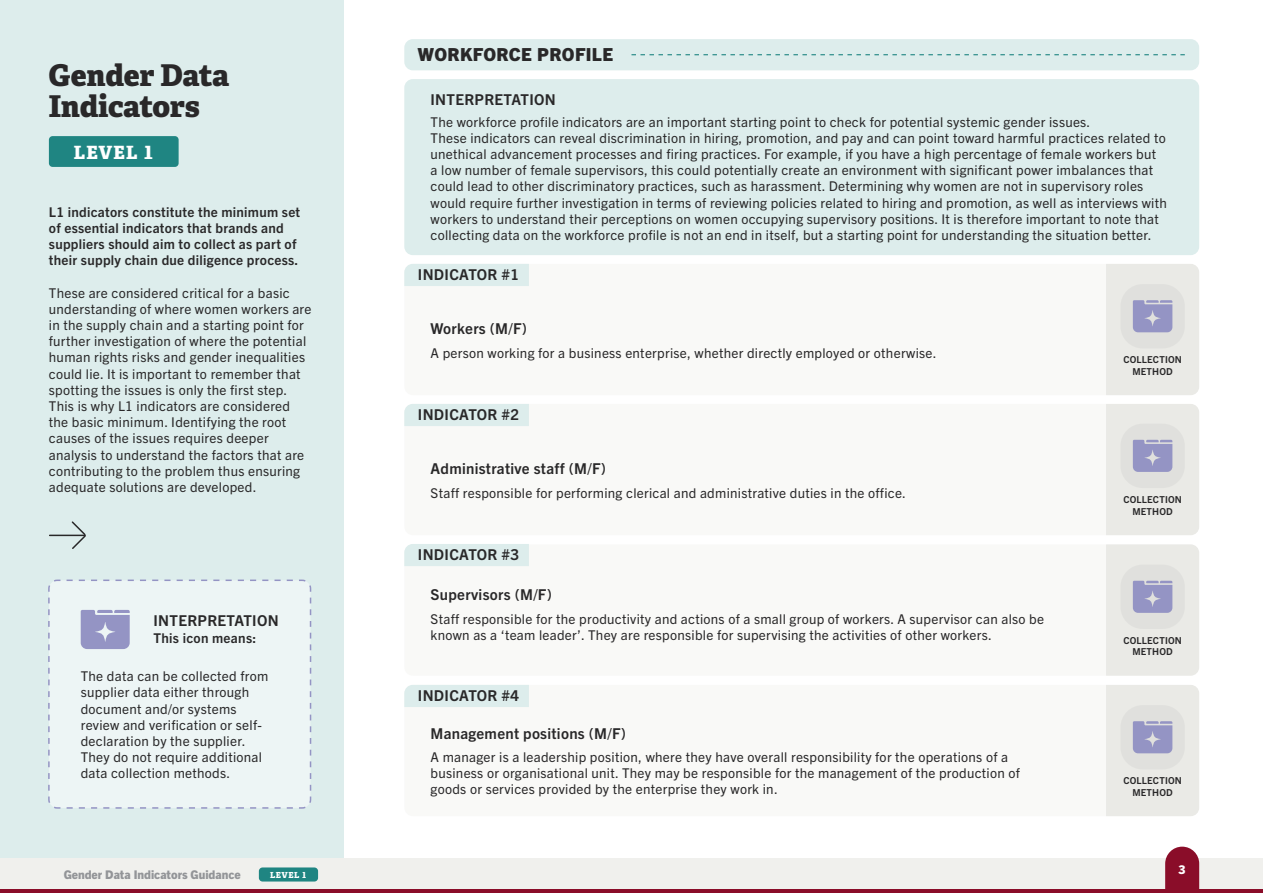
<style>
.page{position:relative;width:1263px;height:893px;background:#fff}
.page>*{position:absolute;margin:0;border:0;box-sizing:border-box;transform-origin:0 0}
.t1{font:800 30px/30.2px "Adelle";letter-spacing:-.01em;color:#292829}
.t2{font:800 18.3px "Adelle";letter-spacing:.06em;color:#fff}
.t3{font:800 18px "Trade Gothic Next LT Pro";letter-spacing:.02em;color:#292829}
.t4{font:700 15px "Trade Gothic Next LT Pro";letter-spacing:.02em;color:#292829}
.t5{font:13.5px/16.2px "Trade Gothic Next LT Pro";letter-spacing:.02em;color:#292829}
.t6{font:700 13.5px/16.2px "Trade Gothic Next LT Pro";letter-spacing:.02em;color:#292829}
.t7{font:800 12px "Trade Gothic Next LT Pro";color:#939598}
.t8{font:800 12px "Trade Gothic Next LT Pro";color:#fff}
.t9{font:700 9.6px/11.6px "Trade Gothic Next LT Pro";letter-spacing:.02em;color:#292829;text-align:center}
.t10{font:800 8.4px "Adelle";letter-spacing:.06em;color:#fff}
</style>
<div class="page">
<div style="left:0;top:0;width:343px;height:893px;background:#ddedec"></div>
<div style="left:48px;top:579px;width:264px;height:230px;background:#edf5f5"></div>
<hr style="left:50px;top:535px;width:35px;height:1px;background:#292829">
<svg style="left:70px;top:521px;width:16px;height:28px"></svg>
<div style="left:0;top:859px;width:1263px;height:34px;background:#f0f0ed"></div>
<hr style="left:0;top:890px;width:1263px;height:3px;background:#8a0d29">
<svg style="left:1165px;top:847px;width:34px;height:43px"></svg>
<div style="left:259px;top:867px;width:59px;height:14px;background:#1f8582;border-radius:4px"></div>
<div style="left:404px;top:264px;width:795px;height:131px;background:#f9f9f7;border-radius:9px"></div>
<div style="left:404px;top:404px;width:795px;height:131px;background:#f9f9f7;border-radius:9px"></div>
<div style="left:404px;top:544px;width:795px;height:132px;background:#f9f9f7;border-radius:9px"></div>
<div style="left:404px;top:685px;width:795px;height:131px;background:#f9f9f7;border-radius:9px"></div>
<div style="left:404px;top:79px;width:795px;height:176px;background:#ddedec;border-radius:9px"></div>
<div style="left:404px;top:39px;width:795px;height:31px;background:#ddedec;border-radius:9px"></div>
<div style="left:404px;top:264px;width:125px;height:22px;background:#ddedec"></div>
<div style="left:404px;top:404px;width:125px;height:22px;background:#ddedec"></div>
<div style="left:404px;top:544px;width:125px;height:22px;background:#ddedec"></div>
<div style="left:404px;top:685px;width:125px;height:22px;background:#ddedec"></div>
<svg style="left:631px;top:54px;width:554px;height:1px"></svg>
<div style="left:49px;top:136px;width:130px;height:31px;background:#1f8582;border-radius:4px"></div>
<svg style="left:1106px;top:264px;width:93px;height:131px;background:#dfdfe0"></svg>
<svg style="left:1106px;top:404px;width:93px;height:131px;background:#dfdfe0"></svg>
<svg style="left:1106px;top:545px;width:93px;height:131px;background:#dfdfe0"></svg>
<svg style="left:1106px;top:685px;width:93px;height:131px;background:#dfdfe0"></svg>
<svg style="left:81px;top:610px;width:49px;height:39px;background:#9d9dc9"></svg>
<h1 class="t1" style="left:49px;top:61px;width:182px">Gender Data<br>Indicators</h1>
<h2 class="t2" style="left:74px;top:140px;width:81px">LEVEL 1</h2>
<p class="t6" style="left:49px;top:203px;width:253px">L1 indicators constitute the minimum set of essential indicators that brands and suppliers should aim to collect as part of their supply chain due diligence process.</p>
<p class="t5" style="left:49px;top:284px;width:264px">These are considered critical for a basic understanding of where women workers are in the supply chain and a starting point for further investigation of where the potential human rights risks and gender inequalities could lie. It is important to remember that spotting the issues is only the first step.<br>This is why L1 indicators are considered the basic minimum. Identifying the root causes of the issues requires deeper analysis to understand the factors that are contributing to the problem thus ensuring adequate solutions are developed.</p>
<p class="t4" style="left:154px;top:611px;width:127px">INTERPRETATION</p>
<p class="t6" style="left:154px;top:629px;width:104px">This icon means:</p>
<p class="t5" style="left:81px;top:667px;width:189px">The data can be collected from supplier data either through document and/or systems review and verification or self&shy;declaration by the supplier.<br>They do not require additional data collection methods.</p>
<p class="t7" style="left:64px;top:866px;width:178px">Gender Data Indicators Guidance</p>
<p class="t10" style="left:270px;top:869px;width:38px">LEVEL 1</p>
<h3 class="t3" style="left:418px;top:42px;width:197px">WORKFORCE PROFILE</h3>
<p class="t4" style="left:431px;top:89px;width:127px">INTERPRETATION</p>
<p class="t5" style="left:431px;top:113px;width:738px">The workforce profile indicators are an important starting point to check for potential systemic gender issues.<br>These indicators can reveal discrimination in hiring, promotion, and pay and can point toward harmful practices related to unethical advancement processes and firing practices. For example, if you have a high percentage of female workers but<br>a low number of female supervisors, this could potentially create an environment with significant power imbalances that could lead to other discriminatory practices, such as harassment. Determining why women are not in supervisory roles would require further investigation in terms of reviewing policies related to hiring and promotion, as well as interviews with workers to understand their perceptions on women occupying supervisory positions. It is therefore important to note that collecting data on the workforce profile is not an end in itself, but a starting point for understanding the situation better.</p>
<p class="t4" style="left:418px;top:264px;width:102px">INDICATOR #1</p>
<p class="t4" style="left:431px;top:318px;width:98px">Workers (M/F)</p>
<p class="t5" style="left:431px;top:344px;width:507px">A person working for a business enterprise, whether directly employed or otherwise.</p>
<p class="t4" style="left:418px;top:404px;width:102px">INDICATOR #2</p>
<p class="t4" style="left:431px;top:458px;width:177px">Administrative staff (M/F)</p>
<p class="t5" style="left:431px;top:484px;width:477px">Staff responsible for performing clerical and administrative duties in the office.</p>
<p class="t4" style="left:418px;top:544px;width:102px">INDICATOR #3</p>
<p class="t4" style="left:431px;top:584px;width:123px">Supervisors (M/F)</p>
<p class="t5" style="left:431px;top:610px;width:615px">Staff responsible for the productivity and actions of a small group of workers. A supervisor can also be known as a ‘team leader’. They are responsible for supervising the activities of other workers.</p>
<p class="t4" style="left:418px;top:685px;width:102px">INDICATOR #4</p>
<p class="t4" style="left:431px;top:723px;width:197px">Management positions (M/F)</p>
<p class="t5" style="left:431px;top:748px;width:591px">A manager is a leadership position, where they have overall responsibility for the operations of a business or organisational unit. They may be responsible for the management of the production of goods or services provided by the enterprise they work in.</p>
<p class="t9" style="left:1123px;top:354px;width:60px">COLLECTION<br>METHOD</p>
<p class="t9" style="left:1123px;top:494px;width:60px">COLLECTION<br>METHOD</p>
<p class="t9" style="left:1123px;top:634px;width:60px">COLLECTION<br>METHOD</p>
<p class="t9" style="left:1123px;top:774px;width:60px">COLLECTION<br>METHOD</p>
<p class="t8" style="left:1178px;top:861px;width:9px">3</p>
</div>
